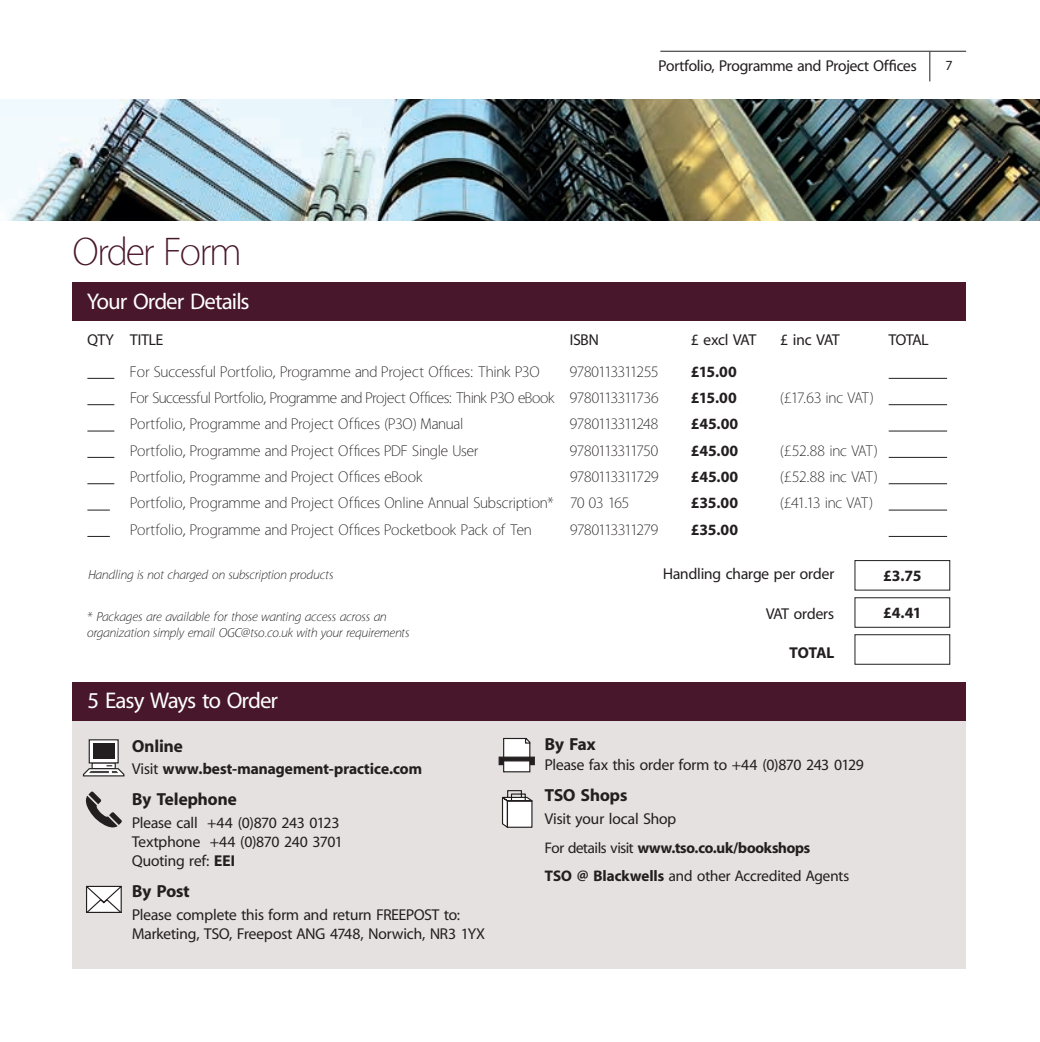
<style>
.page{position:relative;width:1040px;height:1042px;background:#fff}
.page>*{position:absolute;margin:0;border:0;box-sizing:border-box;transform-origin:0 0}
.t1{font:300 40.25px "Redford";letter-spacing:-.02em;color:#48172b}
.t2{font:22.75px "Redford";letter-spacing:-.015em;color:#fff}
.t3{font:700 17.5px "Redford";letter-spacing:.005em;color:#231f20}
.t4{font:300 15.75px "Redford";color:#231f20}
.t5{font:15.75px/18.9px "Redford";color:#231f20}
.t6{font:700 15.75px "Redford";letter-spacing:.005em;color:#231f20}
.t7{font:300 15.75px "Redford";letter-spacing:-.035em;color:#231f20}
.t8{font:300 15.75px "Redford";letter-spacing:-.04em;color:#231f20}
.t9{font:300 15.75px "Redford";letter-spacing:-.02em;color:#231f20}
.t10{font:300 15.75px "Redford";letter-spacing:-.045em;color:#231f20}
.t11{font:15.4px/28.3px "Redford";letter-spacing:.005em;color:#231f20}
.t12{font:14px "Redford";color:#231f20}
.t13{font:italic 300 13.12px/15.8px "Redford";letter-spacing:.005em;color:#231f20}
.s1{font-weight:400}
.s2{font-weight:700}
</style>
<div class="page">
<hr style="left:660px;top:51px;width:305px;height:1px;background:#231f20">
<svg style="left:929px;top:52px;width:1px;height:29px"></svg>
<svg style="left:87px;top:378px;width:27px;height:1px"></svg>
<hr style="left:888px;top:378px;width:58px;height:1px;background:#231f20">
<svg style="left:87px;top:404px;width:27px;height:1px"></svg>
<hr style="left:888px;top:404px;width:58px;height:1px;background:#231f20">
<svg style="left:87px;top:431px;width:27px;height:1px"></svg>
<hr style="left:888px;top:431px;width:58px;height:1px;background:#231f20">
<svg style="left:87px;top:457px;width:27px;height:1px"></svg>
<hr style="left:888px;top:457px;width:58px;height:1px;background:#231f20">
<svg style="left:87px;top:483px;width:27px;height:1px"></svg>
<hr style="left:888px;top:483px;width:58px;height:1px;background:#231f20">
<svg style="left:87px;top:510px;width:23px;height:1px"></svg>
<hr style="left:888px;top:510px;width:58px;height:1px;background:#231f20">
<svg style="left:87px;top:536px;width:23px;height:1px"></svg>
<hr style="left:888px;top:536px;width:58px;height:1px;background:#231f20">
<div style="left:72px;top:283px;width:893px;height:38px;background:#48172b"></div>
<div style="left:72px;top:690px;width:893px;height:278px;background:#e6e1e1"></div>
<div style="left:72px;top:682px;width:893px;height:38px;background:#48172b"></div>
<svg style="left:82px;top:739px;width:43px;height:37px"></svg>
<div style="left:854px;top:560px;width:95px;height:30px;border:1px solid #231f20"></div>
<div style="left:854px;top:597px;width:95px;height:30px;border:1px solid #231f20"></div>
<div style="left:854px;top:634px;width:95px;height:30px;border:1px solid #231f20"></div>
<img style="left:0;top:100px;width:1039px;height:121px">
<svg style="left:85px;top:791px;width:37px;height:37px"></svg>
<svg style="left:86px;top:885px;width:36px;height:28px"></svg>
<svg style="left:498px;top:737px;width:37px;height:36px"></svg>
<svg style="left:501px;top:790px;width:31px;height:38px"></svg>
<h1 class="t1" style="left:72px;top:230px;width:170px">Order Form</h1>
<h2 class="t2" style="left:87px;top:290px;width:163px">Your Order Details</h2>
<p class="t5" style="left:658px;top:57px;width:259px">Portfolio, Programme and Project Offices</p>
<p class="t12" style="left:945px;top:58px;width:9px">7</p>
<p class="t5" style="left:87px;top:331px;width:77px">QTY TITLE</p>
<p class="t5" style="left:569px;top:331px;width:30px">ISBN</p>
<p class="t5" style="left:690px;top:331px;width:67px">£ excl VAT</p>
<p class="t5" style="left:779px;top:331px;width:61px">£ inc VAT</p>
<p class="t5" style="left:888px;top:331px;width:41px">TOTAL</p>
<p class="t4" style="left:130px;top:363px;width:410px">For Successful Portfolio, Programme and Project Offices: Think P3O</p>
<p class="t7" style="left:569px;top:363px;width:90px">9780113311255</p>
<p class="t6" style="left:690px;top:363px;width:48px">£15.00</p>
<p class="t4" style="left:130px;top:389px;width:529px">For Successful Portfolio, Programme and Project Offices: Think P3O eBook 9780113311736</p>
<p class="t6" style="left:690px;top:390px;width:48px">£15.00</p>
<p class="t9" style="left:779px;top:389px;width:95px">(£17.63 inc VAT)</p>
<p class="t4" style="left:130px;top:416px;width:334px">Portfolio, Programme and Project Offices (P3O) Manual</p>
<p class="t10" style="left:570px;top:416px;width:90px">9780113311248</p>
<p class="t6" style="left:690px;top:416px;width:49px">£45.00</p>
<p class="t4" style="left:130px;top:442px;width:349px">Portfolio, Programme and Project Offices PDF Single User</p>
<p class="t8" style="left:570px;top:442px;width:90px">9780113311750</p>
<p class="t6" style="left:690px;top:442px;width:49px">£45.00</p>
<p class="t4" style="left:780px;top:442px;width:99px">(£52.88 inc VAT)</p>
<p class="t4" style="left:130px;top:468px;width:294px">Portfolio, Programme and Project Offices eBook</p>
<p class="t7" style="left:570px;top:468px;width:90px">9780113311729</p>
<p class="t6" style="left:690px;top:469px;width:49px">£45.00</p>
<p class="t4" style="left:780px;top:468px;width:99px">(£52.88 inc VAT)</p>
<p class="t4" style="left:130px;top:495px;width:500px">Portfolio, Programme and Project Offices Online Annual Subscription* 70 03 165</p>
<p class="t6" style="left:690px;top:495px;width:49px">£35.00</p>
<p class="t8" style="left:780px;top:495px;width:94px">(£41.13 inc VAT)</p>
<p class="t4" style="left:130px;top:521px;width:402px">Portfolio, Programme and Project Offices Pocketbook Pack of Ten</p>
<p class="t7" style="left:570px;top:521px;width:89px">9780113311279</p>
<p class="t6" style="left:690px;top:521px;width:49px">£35.00</p>
<p class="t5" style="left:662px;top:565px;width:172px">Handling charge per order</p>
<p class="t5" style="left:765px;top:605px;width:70px">VAT orders</p>
<p class="t6" style="left:789px;top:645px;width:46px">TOTAL</p>
<p class="t13" style="left:88px;top:567px;width:246px">Handling is not charged on subscription products</p>
<p class="t6" style="left:883px;top:568px;width:40px">£3.75</p>
<p class="t6" style="left:883px;top:605px;width:40px">£4.41</p>
<p class="t13" style="left:87px;top:609px;width:323px">* Packages are available for those wanting access across an organization simply email OGC@tso.co.uk with your requirements</p>
<h2 class="t2" style="left:87px;top:689px;width:192px">5 Easy Ways to Order</h2>
<p class="t3" style="left:132px;top:736px;width:52px">Online</p>
<p class="t6" style="left:132px;top:761px;width:291px"><span class="s1">Visit</span> www.best-management-practice.com</p>
<p class="t3" style="left:132px;top:790px;width:106px">By Telephone</p>
<p class="t5" style="left:132px;top:814px;width:212px">Please call +44 (0)870 243 0123<br>Textphone +44 (0)870 240 3701<br>Quoting ref: <span class="s2">EEI</span></p>
<p class="t3" style="left:132px;top:882px;width:59px">By Post</p>
<p class="t5" style="left:132px;top:906px;width:354px">Please complete this form and return FREEPOST to:<br>Marketing, TSO, Freepost ANG 4748, Norwich, NR3 1YX</p>
<p class="t3" style="left:544px;top:735px;width:52px">By Fax</p>
<p class="t5" style="left:544px;top:756px;width:320px">Please fax this order form to +44 (0)870 243 0129</p>
<p class="t3" style="left:544px;top:786px;width:84px">TSO Shops</p>
<p class="t5" style="left:544px;top:810px;width:133px">Visit your local Shop</p>
<p class="t11" style="left:544px;top:834px;width:306px">For details visit <span class="s2">www.tso.co.uk/bookshops<br>TSO @ Blackwells</span> and other Accredited Agents</p>
</div>
